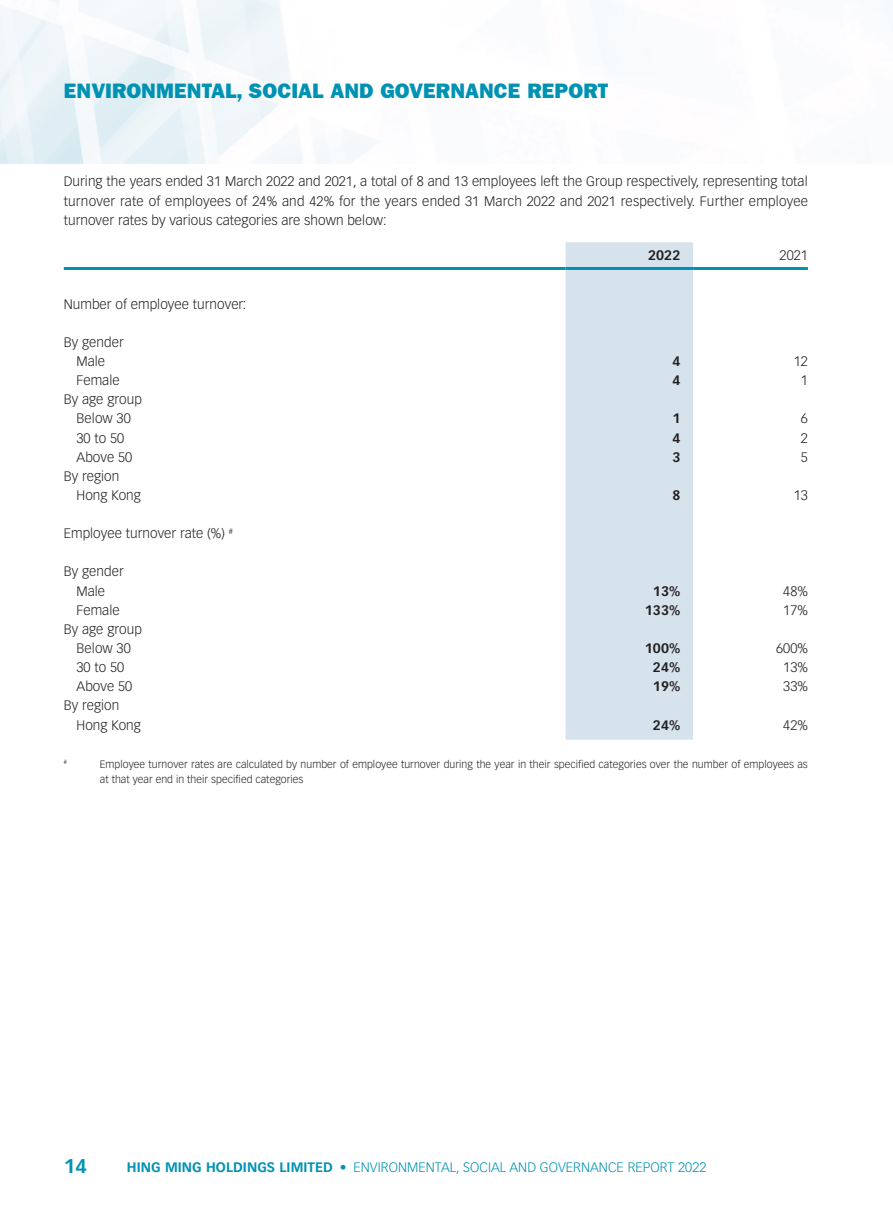
<style>
.page{position:relative;width:893px;height:1212px;background:#fff}
.page>*{position:absolute;margin:0;border:0;box-sizing:border-box;transform-origin:0 0}
.t1{font:21px "ITC Franklin Gothic Std Hvy";letter-spacing:.005em;color:#0092b3}
.t2{font:700 19.5px "Vectora LT Std";color:#0092b3}
.t3{font:300 13.5px/19.2px "Vectora LT Std";letter-spacing:.005em;color:#231f20;text-align:center}
.t4{font:300 13.5px "Vectora LT Std";letter-spacing:.005em;color:#0092b3}
.t5{font:700 13.5px "Vectora LT Std";letter-spacing:.005em;color:#231f20}
.t6{font:300 10.5px/15px "Vectora LT Std";letter-spacing:.005em;color:#231f20}
.t7{font:300 6.15px "Vectora LT Std";color:#231f20}
.s1{font-weight:700}
</style>
<div class="page">
<img style="left:0;top:0;width:379px;height:163px">
<div style="left:566px;top:242px;width:127px;height:498px;background:#d6e2ec"></div>
<hr style="left:64px;top:267px;width:502px;height:3px;background:#0092b3">
<hr style="left:566px;top:267px;width:127px;height:3px;background:#0092b3">
<hr style="left:693px;top:267px;width:115px;height:3px;background:#0092b3">
<h1 class="t1" style="left:64px;top:78px;width:546px">ENVIRONMENTAL, SOCIAL AND GOVERNANCE REPORT</h1>
<p class="t3" style="left:64px;top:172px;width:746px;text-align:justify">During the years ended 31 March 2022 and 2021, a total of 8 and 13 employees left the Group respectively, representing total turnover rate of employees of 24% and 42% for the years ended 31 March 2022 and 2021 respectively. Further employee turnover rates by various categories are shown below:</p>
<p class="t5" style="left:648px;top:247px;width:34px">2022</p>
<p class="t3" style="left:780px;top:245px;width:30px">2021</p>
<p class="t3" style="left:64px;top:294px;width:184px">Number of employee turnover:</p>
<p class="t3" style="left:64px;top:333px;width:61px">By gender<br>Male</p>
<p class="t5" style="left:672px;top:353px;width:9px">4</p>
<p class="t3" style="left:794px;top:352px;width:16px">12</p>
<p class="t3" style="left:77px;top:371px;width:45px">Female</p>
<p class="t5" style="left:672px;top:372px;width:9px">4</p>
<p class="t3" style="left:801px;top:371px;width:9px">1</p>
<p class="t3" style="left:64px;top:390px;width:80px">By age group<br>Below 30</p>
<p class="t5" style="left:672px;top:410px;width:9px">1</p>
<p class="t3" style="left:801px;top:409px;width:9px">6</p>
<p class="t3" style="left:77px;top:428px;width:49px">30 to 50</p>
<p class="t5" style="left:672px;top:430px;width:9px">4</p>
<p class="t3" style="left:801px;top:428px;width:9px">2</p>
<p class="t3" style="left:77px;top:447px;width:57px">Above 50</p>
<p class="t5" style="left:672px;top:449px;width:9px">3</p>
<p class="t3" style="left:801px;top:447px;width:9px">5</p>
<p class="t3" style="left:77px;top:467px;width:66px;text-align:left;text-indent:-13px">By region<br>Hong Kong</p>
<p class="t5" style="left:672px;top:487px;width:9px">8</p>
<p class="t3" style="left:794px;top:486px;width:16px">13</p>
<p class="t3" style="left:64px;top:524px;width:171px">Employee turnover rate (%) <sup>#</sup></p>
<p class="t3" style="left:64px;top:562px;width:61px">By gender<br>Male</p>
<p class="t5" style="left:653px;top:583px;width:29px">13%</p>
<p class="t3" style="left:783px;top:581px;width:26px">48%</p>
<p class="t3" style="left:77px;top:600px;width:45px">Female</p>
<p class="t5" style="left:645px;top:602px;width:37px">133%</p>
<p class="t3" style="left:783px;top:600px;width:26px">17%</p>
<p class="t3" style="left:64px;top:620px;width:80px">By age group<br>Below 30</p>
<p class="t5" style="left:645px;top:640px;width:37px">100%</p>
<p class="t3" style="left:776px;top:639px;width:33px">600%</p>
<p class="t3" style="left:77px;top:658px;width:49px">30 to 50</p>
<p class="t5" style="left:653px;top:659px;width:29px">24%</p>
<p class="t3" style="left:783px;top:658px;width:26px">13%</p>
<p class="t3" style="left:77px;top:677px;width:57px">Above 50</p>
<p class="t5" style="left:653px;top:678px;width:29px">19%</p>
<p class="t3" style="left:783px;top:677px;width:26px">33%</p>
<p class="t3" style="left:77px;top:696px;width:66px;text-align:left;text-indent:-13px">By region<br>Hong Kong</p>
<p class="t5" style="left:653px;top:716px;width:29px">24%</p>
<p class="t3" style="left:783px;top:715px;width:26px">42%</p>
<p class="t7" style="left:64px;top:759px;width:5px">#</p>
<p class="t6" style="left:100px;top:757px;width:709px">Employee turnover rates are calculated by number of employee turnover during the year in their specified categories over the number of employees as at that year end in their specified categories</p>
<h2 class="t2" style="left:64px;top:1154px;width:25px">14</h2>
<p class="t4" style="left:127px;top:1159px;width:581px"><span class="s1">HING MING HOLDINGS LIMITED</span> • ENVIRONMENTAL, SOCIAL AND GOVERNANCE REPORT 2022</p>
</div>
